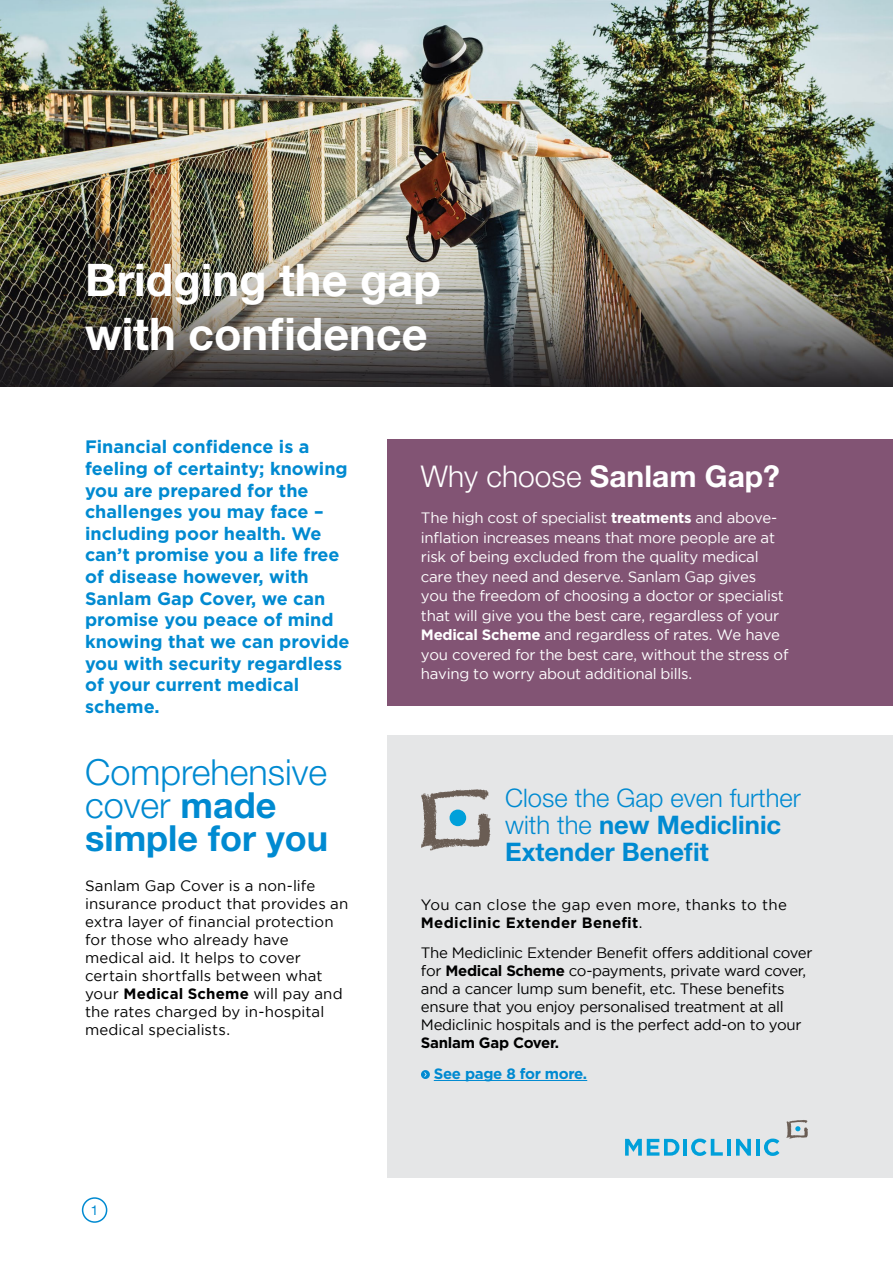
<style>
.page{position:relative;width:893px;height:1263px;background:#fff}
.page>*{position:absolute;margin:0;border:0;box-sizing:border-box;transform-origin:0 0}
.t1{font:700 45px/54px "Helvetica Neue LT Std";color:#fff}
.t2{font:300 36px/33px "Helvetica Neue LT Std";color:#008ad1}
.t3{font:700 30px "Helvetica Neue LT Std";color:#fff}
.t4{font:300 25.65px/26.8px "Helvetica Neue LT Std";color:#008ad1}
.t5{font:700 18px/21.6px "Gotham";color:#008ad1}
.t6{font:15px/18px "Gotham";letter-spacing:-.01em;color:#000}
.t7{font:15px/19.5px "Gotham";letter-spacing:-.02em;color:#fff}
.t8{font:15px/18px "Gotham";letter-spacing:.02em;color:#000}
.t9{font:700 15px "Gotham";letter-spacing:-.02em;color:#008ad1}
.t10{font:700 15px "Gotham";letter-spacing:-.02em;color:#000}
.t11{font:13.5px "Helvetica Neue LT Std";color:#008ad1}
.s1{font-weight:700}
.s2{font-weight:300}
</style>
<div class="page">
<div style="left:82px;top:1197px;width:25px;height:26px;border:2px solid #008ad1;border-radius:50%"></div>
<img style="left:0;top:0;width:893px;height:387px">
<div style="left:388px;top:439px;width:505px;height:267px;background:#825474"></div>
<div style="left:388px;top:736px;width:505px;height:442px;background:#e5e6e7"></div>
<hr style="left:434px;top:1080px;width:153px;height:1px;background:#008ad1">
<svg style="left:421px;top:1070px;width:9px;height:9px"></svg>
<svg style="left:421px;top:789px;width:70px;height:62px"></svg>
<div style="left:450px;top:809px;width:16px;height:17px;background:#00a0da;border-radius:50%"></div>
<svg style="left:625px;top:1139px;width:54px;height:16px"></svg>
<hr style="left:683px;top:1139px;width:4px;height:16px;background:#00a0da">
<svg style="left:691px;top:1138px;width:32px;height:18px"></svg>
<hr style="left:727px;top:1139px;width:4px;height:16px;background:#00a0da">
<svg style="left:736px;top:1139px;width:15px;height:16px"></svg>
<hr style="left:756px;top:1139px;width:4px;height:16px;background:#00a0da">
<svg style="left:764px;top:1138px;width:15px;height:18px"></svg>
<svg style="left:786px;top:1120px;width:22px;height:19px"></svg>
<h1 class="t1" style="left:85px;top:252px;width:357px">Bridging the gap with confidence</h1>
<p class="t5" style="left:85px;top:436px;width:266px">Financial confidence is a feeling of certainty; knowing you are prepared for the challenges you may face – including poor health. We can’t promise you a life free of disease however, with<br>Sanlam Gap Cover, we can promise you peace of mind knowing that we can provide you with security regardless of your current medical scheme.</p>
<h2 class="t2" style="left:85px;top:755px;width:245px">Comprehensive cover <span class="s1">made simple for you</span></h2>
<p class="t6" style="left:85px;top:876px;width:265px">Sanlam Gap Cover is a non-life insurance product that provides an extra layer of financial protection for those who already have medical aid. It helps to cover certain shortfalls between what your <span class="s1">Medical Scheme</span> will pay and the rates charged by in-hospital medical specialists.</p>
<p class="t11" style="left:91px;top:1202px;width:9px">1</p>
<h3 class="t3" style="left:421px;top:458px;width:360px"><span class="s2">Why choose</span> Sanlam Gap?</h3>
<p class="t7" style="left:421px;top:508px;width:369px">The high cost of specialist <span class="s1">treatments</span> and above&shy;inflation increases means that more people are at risk of being excluded from the quality medical care they need and deserve. Sanlam Gap gives<br>you the freedom of choosing a doctor or specialist that will give you the best care, regardless of your <span class="s1">Medical Scheme</span> and regardless of rates. We have you covered for the best care, without the stress of having to worry about additional bills.</p>
<h3 class="t4" style="left:505px;top:784px;width:297px">Close the Gap even further with the <span class="s1">new Mediclinic<br>Extender Benefit</span></h3>
<p class="t8" style="left:421px;top:896px;width:367px">You can close the gap even more, thanks to the<br><span class="s1">Mediclinic Extender Benefit</span>.</p>
<p class="t6" style="left:421px;top:943px;width:393px">The Mediclinic Extender Benefit offers additional cover for <span class="s1">Medical Scheme</span> co-payments, private ward cover, and a cancer lump sum benefit, etc. These benefits ensure that you enjoy personalised treatment at all Mediclinic hospitals and is the perfect add-on to your</p>
<p class="t10" style="left:421px;top:1033px;width:139px">Sanlam Gap Cover.</p>
<p class="t9" style="left:434px;top:1064px;width:155px">See page 8 for more.</p>
</div>
